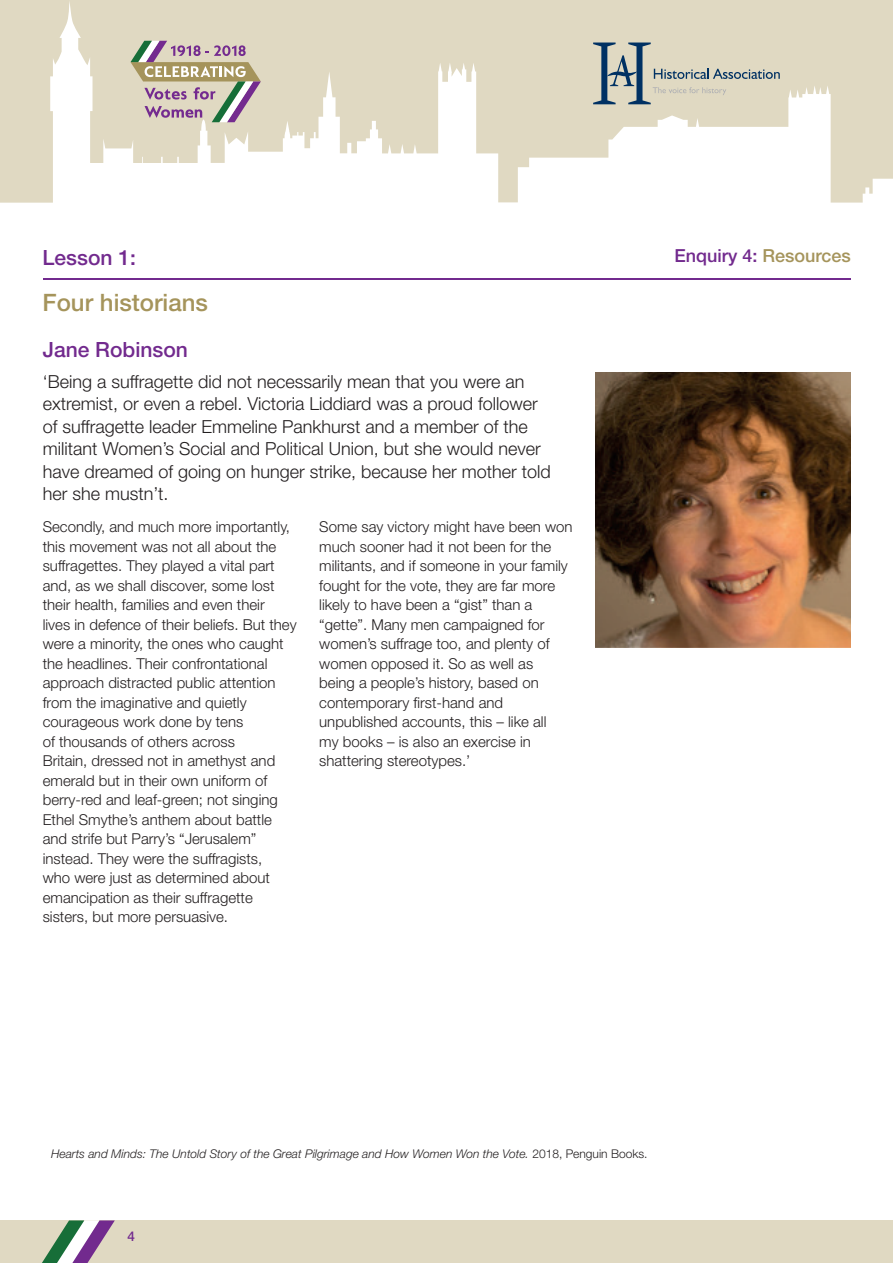
<style>
.page{position:relative;width:893px;height:1263px;background:#fff}
.page>*{position:absolute;margin:0;border:0;box-sizing:border-box;transform-origin:0 0}
.t1{font:500 24px "Helvetica Neue";color:#a5945b}
.t2{font:500 21px "Helvetica Neue";color:#722a8e}
.t3{font:300 18px/22.5px "Helvetica Neue";color:#231f20}
.t4{font:500 18px "Helvetica Neue";color:#722a8e}
.t5{font:300 15px/19.5px "Helvetica Neue";color:#231f20}
.t6{font:500 13.5px "Helvetica Neue";color:#722a8e}
.t7{font:italic 300 12px "Helvetica Neue";color:#231f20}
.s1{color:#a5945b}
.s2{font-style:normal}
</style>
<div class="page">
<svg style="left:0;top:0;width:893px;height:203px;fill:#e0d9c2"></svg>
<div style="left:0;top:1220px;width:893px;height:43px;background:#e0d9c2"></div>
<svg style="left:42px;top:1220px;width:73px;height:43px"></svg>
<svg style="left:593px;top:43px;width:187px;height:61px;background:#c1c2b5"></svg>
<svg style="left:131px;top:41px;width:130px;height:81px;background:#c1b5a9"></svg>
<hr style="left:43px;top:278px;width:807px;height:2px;background:#722a8e">
<img style="left:595px;top:372px;width:255px;height:276px">
<h2 class="t2" style="left:43px;top:245px;width:95px">Lesson 1:</h2>
<h1 class="t1" style="left:43px;top:288px;width:167px">Four historians</h1>
<h2 class="t2" style="left:43px;top:337px;width:147px">Jane Robinson</h2>
<p class="t3" style="left:43px;top:369px;width:510px">‘Being a suffragette did not necessarily mean that you were an extremist, or even a rebel. Victoria Liddiard was a proud follower of suffragette leader Emmeline Pankhurst and a member of the militant Women’s Social and Political Union, but she would never have dreamed of going on hunger strike, because her mother told her she mustn’t.</p>
<p class="t5" style="left:43px;top:517px;width:255px">Secondly, and much more importantly, this movement was not all about the suffragettes. They played a vital part and, as we shall discover, some lost their health, families and even their<br>lives in defence of their beliefs. But they were a minority, the ones who caught the headlines. Their confrontational approach distracted public attention from the imaginative and quietly courageous work done by tens<br>of thousands of others across<br>Britain, dressed not in amethyst and emerald but in their own uniform of berry-red and leaf-green; not singing Ethel Smythe’s anthem about battle and strife but Parry’s “Jerusalem” instead. They were the suffragists,<br>who were just as determined about emancipation as their suffragette sisters, but more persuasive.</p>
<p class="t5" style="left:319px;top:517px;width:255px">Some say victory might have been won much sooner had it not been for the militants, and if someone in your family fought for the vote, they are far more likely to have been a “gist” than a “gette”. Many men campaigned for women’s suffrage too, and plenty of women opposed it. So as well as<br>being a people’s history, based on contemporary first-hand and unpublished accounts, this – like all<br>my books – is also an exercise in shattering stereotypes.’</p>
<p class="t4" style="left:674px;top:245px;width:178px">Enquiry 4: <span class="s1">Resources</span></p>
<p class="t7" style="left:51px;top:1146px;width:598px">Hearts and Minds: The Untold Story of the Great Pilgrimage and How Women Won the Vote. <span class="s2">2018, Penguin Books.</span></p>
<p class="t6" style="left:128px;top:1228px;width:9px">4</p>
</div>
